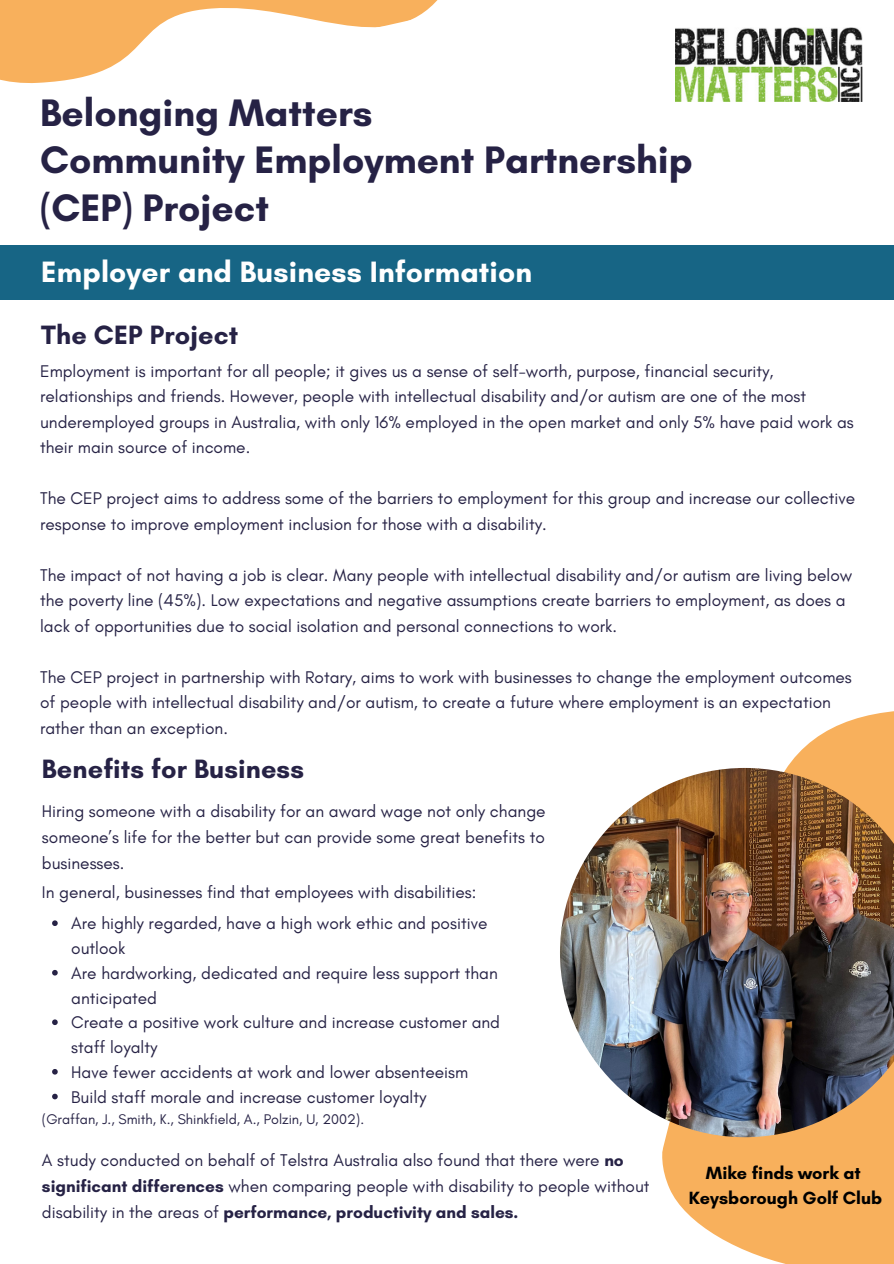
<style>
.page{position:relative;width:894px;height:1264px;background:#fff}
.page>*{position:absolute;margin:0;border:0;box-sizing:border-box;transform-origin:0 0}
.t1{font:700 39px/47.2px "Glacial Indifference";color:#262245}
.t2{font:700 30px "Glacial Indifference";letter-spacing:.005em;color:#fff}
.t3{font:700 27px "Glacial Indifference";letter-spacing:.005em;color:#262245}
.t4{font:700 18px/24.8px "Glacial Indifference";color:#000;text-align:center}
.t5{font:17.25px/25.5px "Glacial Indifference";color:#262245}
.t6{font:14.25px "Glacial Indifference";color:#262245}
.s1{font-weight:700}
</style>
<div class="page">
<svg style="left:0;top:0;width:438px;height:84px"></svg>
<img style="left:675px;top:28px;width:187px;height:74px">
<div style="left:0;top:245px;width:893px;height:54px;background:#176585"></div>
<svg style="left:662px;top:711px;width:231px;height:552px;fill:#f8b05c"></svg>
<img style="left:560px;top:768px;width:333px;height:369px">
<svg style="left:52px;top:920px;width:6px;height:6px"></svg>
<svg style="left:52px;top:970px;width:6px;height:5px"></svg>
<svg style="left:52px;top:1019px;width:6px;height:6px"></svg>
<svg style="left:52px;top:1069px;width:6px;height:5px"></svg>
<svg style="left:52px;top:1093px;width:6px;height:6px"></svg>
<p class="t1" style="left:40px;top:89px;width:654px">Belonging Matters<br>Community Employment Partnership (CEP) Project</p>
<h1 class="t2" style="left:41px;top:253px;width:492px">Employer and Business Information</h1>
<h4 class="t3" style="left:41px;top:318px;width:198px">The CEP Project</h4>
<h2 class="t5" style="left:40px;top:358px;width:815px">Employment is important for all people; it gives us a sense of self-worth, purpose, financial security, relationships and friends. However, people with intellectual disability and/or autism are one of the most underemployed groups in Australia, with only 16% employed in the open market and only 5% have paid work as their main source of income.</h2>
<h2 class="t5" style="left:40px;top:485px;width:816px">The CEP project aims to address some of the barriers to employment for this group and increase our collective response to improve employment inclusion for those with a disability.</h2>
<h4 class="t5" style="left:40px;top:562px;width:813px">The impact of not having a job is clear. Many people with intellectual disability and/or autism are living below the poverty line (45%). Low expectations and negative assumptions create barriers to employment, as does a lack of opportunities due to social isolation and personal connections to work.</h4>
<h4 class="t5" style="left:40px;top:664px;width:813px">The CEP project in partnership with Rotary, aims to work with businesses to change the employment outcomes of people with intellectual disability and/or autism, to create a future where employment is an expectation rather than an exception.</h4>
<h4 class="t3" style="left:42px;top:751px;width:263px">Benefits for Business</h4>
<h3 class="t5" style="left:42px;top:798px;width:505px;text-align:justify">Hiring someone with a disability for an award wage not only change someone’s life for the better but can provide some great benefits to businesses.</h3>
<h2 class="t5" style="left:42px;top:879px;width:436px">In general, businesses find that employees with disabilities:</h2>
<p class="t5" style="left:71px;top:911px;width:417px;line-height:24.8px">Are highly regarded, have a high work ethic and positive outlook</p>
<h4 class="t5" style="left:71px;top:960px;width:428px;line-height:24.8px">Are hardworking, dedicated and require less support than anticipated</h4>
<h4 class="t5" style="left:71px;top:1010px;width:430px;line-height:24.8px">Create a positive work culture and increase customer and staff loyalty</h4>
<p class="t5" style="left:71px;top:1059px;width:398px">Have fewer accidents at work and lower absenteeism</p>
<p class="t5" style="left:71px;top:1083px;width:356px">Build staff morale and increase customer loyalty</p>
<p class="t6" style="left:42px;top:1110px;width:323px">(Graffan, J., Smith, K., Shinkfield, A., Polzin, U, 2002).</p>
<p class="t5" style="left:42px;top:1147px;width:608px">A study conducted on behalf of Telstra Australia also found that there were <span class="s1">no significant differences</span> when comparing people with disability to people without disability in the areas of <span class="s1">performance, productivity and sales.</span></p>
<p class="t4" style="left:688px;top:1160px;width:195px">Mike finds work at<br>Keysborough Golf Club</p>
</div>
